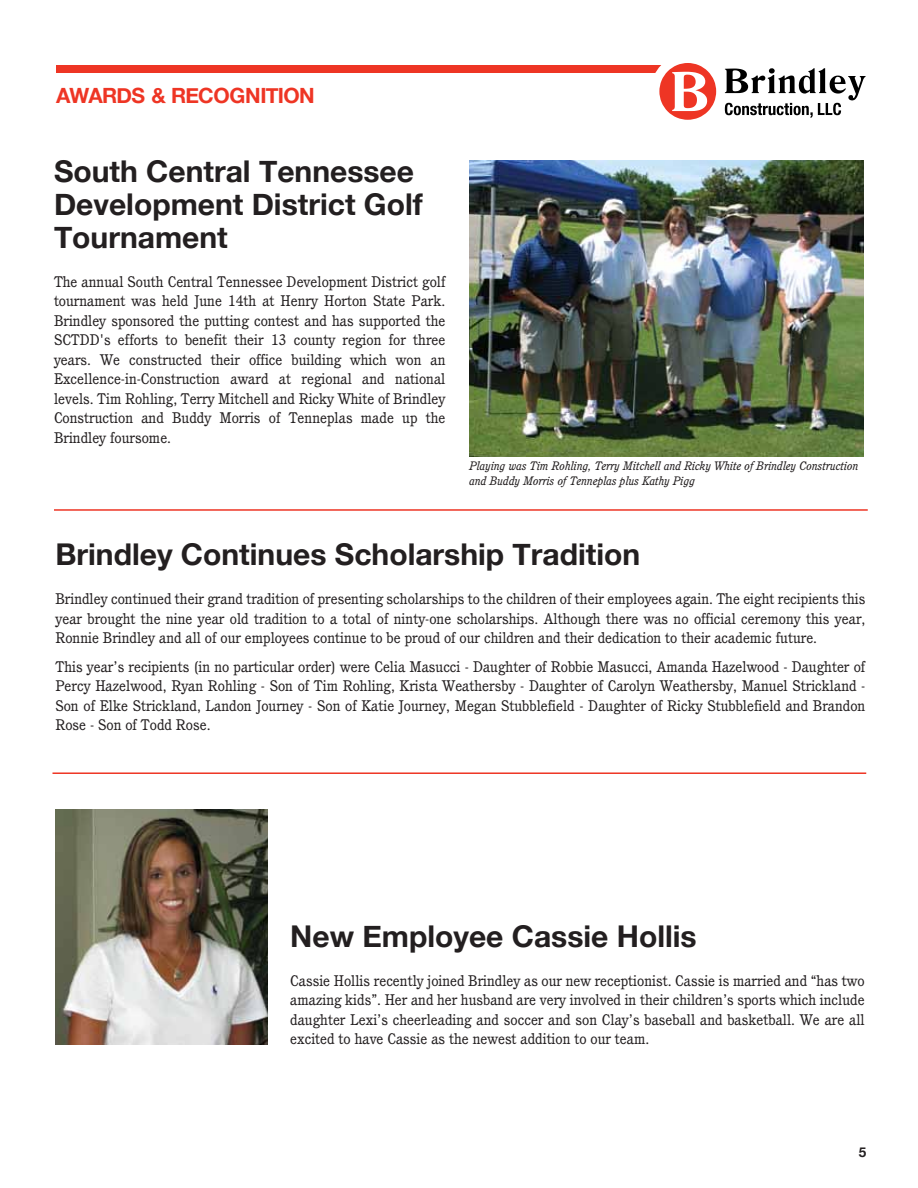
<style>
.page{position:relative;width:918px;height:1188px;background:#fff}
.page>*{position:absolute;margin:0;border:0;box-sizing:border-box;transform-origin:0 0}
.t1{font:700 30px/33px "Helvetica Neue";color:#231f20}
.t2{font:700 21px "Helvetica Neue";letter-spacing:-.035em;color:#ee3524}
.t3{font:15px/19.5px "Cushing";color:#231f20;text-align:justify}
.t4{font:700 13.5px "Helvetica Neue";color:#231f20}
.t5{font:italic 12px/15px "Cushing";color:#231f20}
</style>
<div class="page">
<div style="left:56px;top:65px;width:635px;height:8px;background:#ee3524"></div>
<svg style="left:655px;top:63px;width:211px;height:57px"></svg>
<hr style="left:54px;top:509px;width:814px;height:2px;background:#ee3524">
<hr style="left:52px;top:772px;width:814px;height:2px;background:#ee3524">
<img style="left:470px;top:161px;width:393px;height:296px">
<img style="left:55px;top:810px;width:213px;height:235px">
<p class="t2" style="left:56px;top:76px;width:260px">AWARDS &amp; RECOGNITION</p>
<p class="t1" style="left:54px;top:153px;width:370px">South Central Tennessee<br>Development District Golf<br>Tournament</p>
<p class="t3" style="left:54px;top:272px;width:393px">The annual South Central Tennessee Development District golf tournament was held June 14th at Henry Horton State Park.<br>Brindley sponsored the putting contest and has supported the SCTDD's efforts to benefit their 13 county region for three years. We constructed their office building which won an Excellence-in-Construction award at regional and national levels. Tim Rohling, Terry Mitchell and Ricky White of Brindley Construction and Buddy Morris of Tenneplas made up the Brindley foursome.</p>
<p class="t5" style="left:470px;top:458px;width:391px">Playing was Tim Rohling, Terry Mitchell and Ricky White of Brindley Construction and Buddy Morris of Tenneplas plus Kathy Pigg</p>
<p class="t1" style="left:55px;top:537px;width:586px">Brindley Continues Scholarship Tradition</p>
<p class="t3" style="left:55px;top:589px;width:811px">Brindley continued their grand tradition of presenting scholarships to the children of their employees again. The eight recipients this year brought the nine year old tradition to a total of ninty-one scholarships. Although there was no official ceremony this year, Ronnie Brindley and all of our employees continue to be proud of our children and their dedication to their academic future.</p>
<p class="t3" style="left:55px;top:657px;width:811px">This year’s recipients (in no particular order) were Celia Masucci - Daughter of Robbie Masucci, Amanda Hazelwood - Daughter of Percy Hazelwood, Ryan Rohling - Son of Tim Rohling, Krista Weathersby - Daughter of Carolyn Weathersby, Manuel Strickland - Son of Elke Strickland, Landon Journey - Son of Katie Journey, Megan Stubblefield - Daughter of Ricky Stubblefield and Brandon Rose - Son of Todd Rose.</p>
<p class="t1" style="left:290px;top:918px;width:408px">New Employee Cassie Hollis</p>
<p class="t3" style="left:290px;top:970px;width:576px">Cassie Hollis recently joined Brindley as our new receptionist. Cassie is married and “has two amazing kids”. Her and her husband are very involved in their children’s sports which include daughter Lexi’s cheerleading and soccer and son Clay’s baseball and basketball. We are all excited to have Cassie as the newest addition to our team.</p>
<p class="t4" style="left:859px;top:1140px;width:9px">5</p>
</div>
